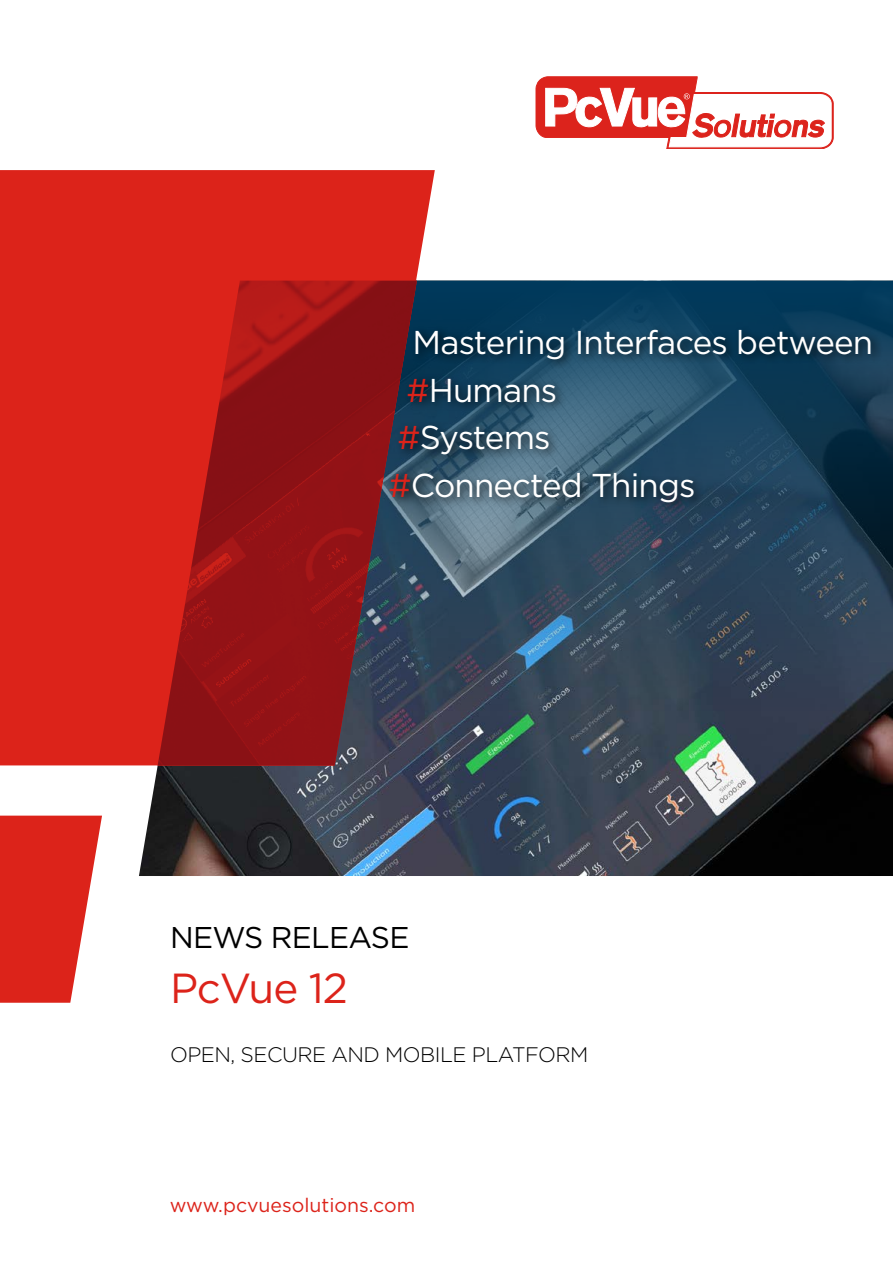
<style>
.page{position:relative;width:893px;height:1263px;background:#fff}
.page>*{position:absolute;margin:0;border:0;box-sizing:border-box;transform-origin:0 0}
.t1{font:42px "Gotham";letter-spacing:-.025em;color:#dc231a}
.t2{font:33px "Gotham";letter-spacing:-.025em;color:#fff}
.t3{font:30px "Gotham";letter-spacing:-.025em;color:#000}
.t4{font:300 21px "Gotham";letter-spacing:-.025em;color:#000}
.t5{font:19.5px "Gotham";color:#dc231a}
.s1{color:#dc231a}
</style>
<div class="page">
<img style="left:139px;top:711px;width:754px;height:165px">
<svg style="left:435px;top:281px;width:458px;height:430px;background:#2b465c"></svg>
<div style="left:0;top:170px;width:435px;height:595px;background:#dc231a"></div>
<img style="left:158px;top:281px;width:259px;height:484px">
<svg style="left:0;top:816px;width:102px;height:187px;background:#e1443c"></svg>
<svg style="left:536px;top:77px;width:297px;height:72px"></svg>
<div style="left:386px;top:325px;width:496px;height:189px;background:#000;opacity:.75"></div>
<p class="t2" style="left:413px;top:321px;width:462px">Mastering Interfaces between</p>
<p class="t2" style="left:407px;top:369px;width:152px"><span class="s1">#</span>Humans</p>
<p class="t2" style="left:398px;top:417px;width:155px"><span class="s1">#</span>Systems</p>
<p class="t2" style="left:389px;top:464px;width:308px"><span class="s1">#</span>Connected Things</p>
<p class="t3" style="left:170px;top:918px;width:241px">NEWS RELEASE</p>
<p class="t1" style="left:170px;top:961px;width:179px">PcVue 12</p>
<p class="t4" style="left:170px;top:1041px;width:420px">OPEN, SECURE AND MOBILE PLATFORM</p>
<p class="t5" style="left:170px;top:1193px;width:247px">www.pcvuesolutions.com</p>
</div>
